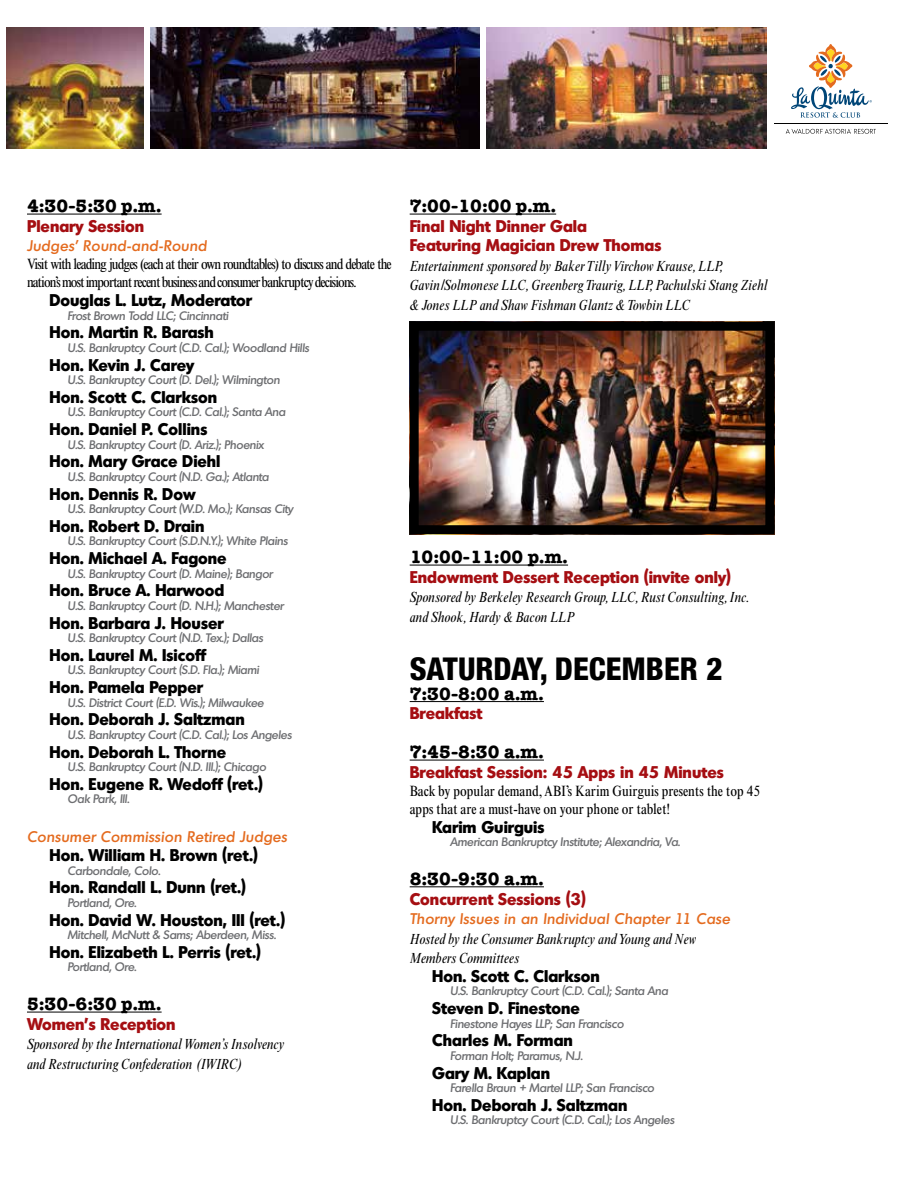
<style>
.page{position:relative;width:918px;height:1188px;background:#fff}
.page>*{position:absolute;margin:0;border:0;box-sizing:border-box;transform-origin:0 0}
.t1{font:800 condensed 31.5px "Helvetica Neue LT Std";color:#000}
.t2{font:700 18px "American Typewriter Std";color:#000}
.t3{font:800 16.5px "Montreal Serial";color:#000}
.t4{font:800 16.5px/19.5px "Montreal Serial";color:#a50e12}
.t5{font:italic condensed 15px/19.5px "Times New Roman MT Std";color:#000}
.t6{font:condensed 15px/18px "Times New Roman MT Std";letter-spacing:-.06em;color:#000}
.t7{font:condensed 15px/18px "Times New Roman MT Std";color:#000}
.t8{font:italic 500 15px "Montreal Serial";letter-spacing:.02em;color:#e46b1f}
.t9{font:italic 500 12px "Montreal Serial";letter-spacing:-.02em;color:#6d6e71}
</style>
<div class="page">
<img style="left:7px;top:27px;width:137px;height:121px">
<img style="left:150px;top:27px;width:330px;height:121px">
<img style="left:486px;top:27px;width:281px;height:121px">
<hr style="left:27px;top:214px;width:135px;height:1px;background:#000">
<hr style="left:27px;top:1012px;width:135px;height:1px;background:#000">
<hr style="left:410px;top:214px;width:146px;height:1px;background:#000">
<hr style="left:410px;top:565px;width:158px;height:1px;background:#000">
<hr style="left:410px;top:701px;width:134px;height:1px;background:#000">
<hr style="left:410px;top:760px;width:134px;height:1px;background:#000">
<hr style="left:410px;top:886px;width:134px;height:1px;background:#000">
<img style="left:420px;top:332px;width:344px;height:192px">
<div style="left:410px;top:322px;width:364px;height:212px;border:9px solid #000"></div>
<svg style="left:791px;top:44px;width:81px;height:74px"></svg>
<svg style="left:786px;top:129px;width:90px;height:5px"></svg>
<hr style="left:774px;top:123px;width:114px;height:1px;background:#000">
<h2 class="t2" style="left:27px;top:196px;width:136px">4:30-5:30 p.m.</h2>
<h3 class="t4" style="left:27px;top:215px;width:119px">Plenary Session</h3>
<p class="t8" style="left:27px;top:236px;width:181px">Judges’ Round-and-Round</p>
<p class="t6" style="left:27px;top:255px;width:366px">Visit with leading judges (each at their own roundtables) to discuss and debate the nation’s most important recent business and consumer bankruptcy decisions.</p>
<h3 class="t3" style="left:50px;top:289px;width:204px">Douglas L. Lutz, Moderator</h3>
<p class="t9" style="left:68px;top:307px;width:162px">Frost Brown Todd LLC; Cincinnati</p>
<h3 class="t3" style="left:50px;top:321px;width:166px">Hon. Martin R. Barash</h3>
<p class="t9" style="left:68px;top:340px;width:243px">U.S. Bankruptcy Court (C.D. Cal.); Woodland Hills</p>
<h3 class="t3" style="left:50px;top:353px;width:146px">Hon. Kevin J. Carey</h3>
<p class="t9" style="left:68px;top:372px;width:214px">U.S. Bankruptcy Court (D. Del.); Wilmington</p>
<h3 class="t3" style="left:50px;top:386px;width:169px">Hon. Scott C. Clarkson</h3>
<p class="t9" style="left:68px;top:404px;width:220px">U.S. Bankruptcy Court (C.D. Cal.); Santa Ana</p>
<h3 class="t3" style="left:50px;top:418px;width:159px">Hon. Daniel P. Collins</h3>
<p class="t9" style="left:68px;top:436px;width:198px">U.S. Bankruptcy Court (D. Ariz.); Phoenix</p>
<h3 class="t3" style="left:50px;top:450px;width:173px">Hon. Mary Grace Diehl</h3>
<p class="t9" style="left:68px;top:469px;width:203px">U.S. Bankruptcy Court (N.D. Ga.); Atlanta</p>
<h3 class="t3" style="left:50px;top:482px;width:148px">Hon. Dennis R. Dow</h3>
<p class="t9" style="left:68px;top:501px;width:227px">U.S. Bankruptcy Court (W.D. Mo.); Kansas City</p>
<h3 class="t3" style="left:50px;top:515px;width:157px">Hon. Robert D. Drain</h3>
<p class="t9" style="left:68px;top:533px;width:222px">U.S. Bankruptcy Court (S.D.N.Y.); White Plains</p>
<h3 class="t3" style="left:50px;top:547px;width:179px">Hon. Michael A. Fagone</h3>
<p class="t9" style="left:68px;top:565px;width:207px">U.S. Bankruptcy Court (D. Maine); Bangor</p>
<h3 class="t3" style="left:50px;top:579px;width:176px">Hon. Bruce A. Harwood</h3>
<p class="t9" style="left:68px;top:598px;width:218px">U.S. Bankruptcy Court (D. N.H.); Manchester</p>
<h3 class="t3" style="left:50px;top:611px;width:176px">Hon. Barbara J. Houser</h3>
<p class="t9" style="left:68px;top:630px;width:197px">U.S. Bankruptcy Court (N.D. Tex.); Dallas</p>
<h3 class="t3" style="left:50px;top:644px;width:158px">Hon. Laurel M. Isicoff</h3>
<p class="t9" style="left:68px;top:662px;width:193px">U.S. Bankruptcy Court (S.D. Fla.); Miami</p>
<h3 class="t3" style="left:50px;top:676px;width:155px">Hon. Pamela Pepper</h3>
<p class="t9" style="left:68px;top:694px;width:198px">U.S. District Court (E.D. Wis.); Milwaukee</p>
<h3 class="t3" style="left:50px;top:708px;width:197px">Hon. Deborah J. Saltzman</h3>
<p class="t9" style="left:68px;top:727px;width:226px">U.S. Bankruptcy Court (C.D. Cal.); Los Angeles</p>
<h3 class="t3" style="left:50px;top:740px;width:178px">Hon. Deborah L. Thorne</h3>
<p class="t9" style="left:68px;top:759px;width:200px">U.S. Bankruptcy Court (N.D. Ill.); Chicago</p>
<h3 class="t3" style="left:50px;top:773px;width:215px">Hon. Eugene R. Wedoff (ret.)</h3>
<p class="t9" style="left:68px;top:791px;width:63px">Oak Park, Ill.</p>
<p class="t8" style="left:27px;top:827px;width:262px">Consumer Commission Retired Judges</p>
<h3 class="t3" style="left:50px;top:844px;width:210px">Hon. William H. Brown (ret.)</h3>
<p class="t9" style="left:68px;top:862px;width:94px">Carbondale, Colo.</p>
<h3 class="t3" style="left:50px;top:876px;width:198px">Hon. Randall L. Dunn (ret.)</h3>
<p class="t9" style="left:68px;top:895px;width:71px">Portland, Ore.</p>
<h3 class="t3" style="left:50px;top:908px;width:237px">Hon. David W. Houston, III (ret.)</h3>
<p class="t9" style="left:68px;top:927px;width:210px">Mitchell, McNutt &amp; Sams; Aberdeen, Miss.</p>
<h3 class="t3" style="left:50px;top:941px;width:213px">Hon. Elizabeth L. Perris (ret.)</h3>
<p class="t9" style="left:68px;top:959px;width:71px">Portland, Ore.</p>
<h2 class="t2" style="left:27px;top:994px;width:136px">5:30-6:30 p.m.</h2>
<h3 class="t4" style="left:27px;top:1013px;width:150px">Women’s Reception</h3>
<p class="t5" style="left:27px;top:1035px;width:259px">Sponsored by the International Women’s Insolvency and Restructuring Confederation (IWIRC)</p>
<h2 class="t2" style="left:410px;top:196px;width:148px">7:00-10:00 p.m.</h2>
<h3 class="t4" style="left:410px;top:215px;width:253px">Final Night Dinner Gala<br>Featuring Magician Drew Thomas</h3>
<p class="t5" style="left:410px;top:256px;width:359px">Entertainment sponsored by Baker Tilly Virchow Krause, LLP,<br>Gavin/Solmonese LLC, Greenberg Traurig, LLP, Pachulski Stang Ziehl &amp; Jones LLP and Shaw Fishman Glantz &amp; Towbin LLC</p>
<h2 class="t2" style="left:410px;top:547px;width:160px">10:00-11:00 p.m.</h2>
<h3 class="t4" style="left:410px;top:566px;width:323px">Endowment Dessert Reception (invite only)</h3>
<p class="t5" style="left:410px;top:588px;width:341px">Sponsored by Berkeley Research Group, LLC, Rust Consulting, Inc. and Shook, Hardy &amp; Bacon LLP</p>
<h1 class="t1" style="left:410px;top:650px;width:314px">SATURDAY, DECEMBER 2</h1>
<h2 class="t2" style="left:410px;top:683px;width:136px">7:30-8:00 a.m.</h2>
<h3 class="t4" style="left:410px;top:703px;width:74px">Breakfast</h3>
<h2 class="t2" style="left:410px;top:742px;width:136px">7:45-8:30 a.m.</h2>
<h3 class="t4" style="left:410px;top:761px;width:316px">Breakfast Session: 45 Apps in 45 Minutes</h3>
<p class="t7" style="left:410px;top:782px;width:352px">Back by popular demand, ABI’s Karim Guirguis presents the top 45 apps that are a must-have on your phone or tablet!</p>
<h3 class="t3" style="left:432px;top:815px;width:114px">Karim Guirguis</h3>
<p class="t9" style="left:450px;top:834px;width:232px">American Bankruptcy Institute; Alexandria, Va.</p>
<h2 class="t2" style="left:410px;top:868px;width:136px">8:30-9:30 a.m.</h2>
<h3 class="t4" style="left:410px;top:888px;width:178px">Concurrent Sessions (3)</h3>
<p class="t8" style="left:410px;top:909px;width:322px">Thorny Issues in an Individual Chapter 11 Case</p>
<p class="t5" style="left:410px;top:929px;width:288px">Hosted by the Consumer Bankruptcy and Young and New<br>Members Committees</p>
<h3 class="t3" style="left:432px;top:965px;width:169px">Hon. Scott C. Clarkson</h3>
<p class="t9" style="left:450px;top:983px;width:220px">U.S. Bankruptcy Court (C.D. Cal.); Santa Ana</p>
<h3 class="t3" style="left:432px;top:997px;width:149px">Steven D. Finestone</h3>
<p class="t9" style="left:450px;top:1015px;width:175px">Finestone Hayes LLP; San Francisco</p>
<h3 class="t3" style="left:432px;top:1029px;width:142px">Charles M. Forman</h3>
<p class="t9" style="left:450px;top:1048px;width:134px">Forman Holt; Paramus, N.J.</p>
<h3 class="t3" style="left:432px;top:1061px;width:119px">Gary M. Kaplan</h3>
<p class="t9" style="left:450px;top:1080px;width:206px">Farella Braun + Martel LLP; San Francisco</p>
<h3 class="t3" style="left:432px;top:1094px;width:197px">Hon. Deborah J. Saltzman</h3>
<p class="t9" style="left:450px;top:1112px;width:226px">U.S. Bankruptcy Court (C.D. Cal.); Los Angeles</p>
</div>
